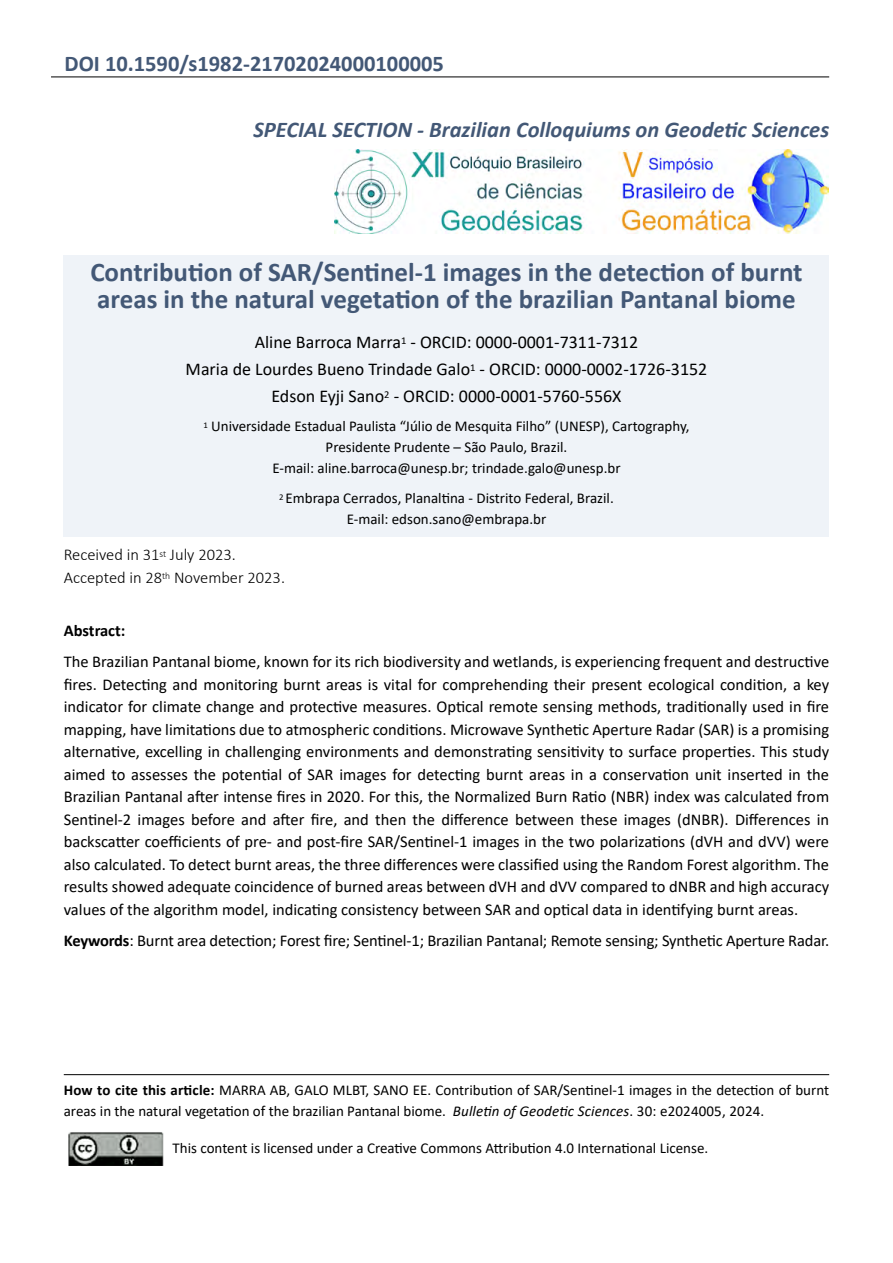
<style>
.page{position:relative;width:893px;height:1263px;background:#fff}
.page>*{position:absolute;margin:0;border:0;box-sizing:border-box;transform-origin:0 0}
.t1{font:700 27px/27px "Calibri";color:#435876}
.t2{font:italic 700 22.5px "Calibri";color:#435876}
.t3{font:700 22.5px "Calibri";color:#435876}
.t4{font:18px/27px "Calibri";color:#000;text-align:center}
.t5{font:16.5px/22.5px "Calibri";letter-spacing:-.01em;color:#000;text-align:justify}
.t6{font:300 16.5px/22.5px "Calibri";color:#000}
.t7{font:700 16.5px "Calibri";color:#000}
.t8{font:15px/21px "Calibri";color:#000;text-align:center}
.s1{font-weight:700}
.s2{font-style:italic}
</style>
<div class="page">
<hr style="left:64px;top:1074px;width:765px;height:1px;background:#000">
<div style="left:64px;top:255px;width:765px;height:281px;background:#eff3f8"></div>
<hr style="left:51px;top:77px;width:778px;height:1px;background:#000">
<img style="left:68px;top:1132px;width:96px;height:33px">
<img style="left:334px;top:149px;width:495px;height:84px">
<h2 class="t3" style="left:65px;top:48px;width:381px">DOI 10.1590/s1982-21702024000100005</h2>
<h2 class="t2" style="left:253px;top:113px;width:577px">SPECIAL SECTION - Brazilian Colloquiums on Geodetic Sciences</h2>
<h1 class="t1" style="left:90px;top:258px;width:714px">Contribution of SAR/Sentinel-1 images in the detection of burnt areas in the natural vegetation of the brazilian Pantanal biome</h1>
<p class="t4" style="left:186px;top:328px;width:523px">Aline Barroca Marra<sup>1</sup> - ORCID: 0000-0001-7311-7312<br>Maria de Lourdes Bueno Trindade Galo<sup>1</sup> - ORCID: 0000-0002-1726-3152<br>Edson Eyji Sano<sup>2</sup> - ORCID: 0000-0001-5760-556X</p>
<p class="t8" style="left:203px;top:415px;width:488px"><sup>1</sup> Universidade Estadual Paulista “Júlio de Mesquita Filho” (UNESP), Cartography,<br>Presidente Prudente – São Paulo, Brazil.<br>E-mail: aline.barroca@unesp.br; trindade.galo@unesp.br</p>
<p class="t8" style="left:279px;top:487px;width:336px"><sup>2</sup> Embrapa Cerrados, Planaltina - Distrito Federal, Brazil.<br>E-mail: edson.sano@embrapa.br</p>
<p class="t6" style="left:64px;top:543px;width:223px">Received in 31<sup>st</sup> July 2023.<br>Accepted in 28<sup>th</sup> November 2023.</p>
<p class="t7" style="left:64px;top:619px;width:63px">Abstract:</p>
<p class="t5" style="left:64px;top:650px;width:767px">The Brazilian Pantanal biome, known for its rich biodiversity and wetlands, is experiencing frequent and destructive fires. Detecting and monitoring burnt areas is vital for comprehending their present ecological condition, a key indicator for climate change and protective measures. Optical remote sensing methods, traditionally used in fire mapping, have limitations due to atmospheric conditions. Microwave Synthetic Aperture Radar (SAR) is a promising alternative, excelling in challenging environments and demonstrating sensitivity to surface properties. This study aimed to assesses the potential of SAR images for detecting burnt areas in a conservation unit inserted in the Brazilian Pantanal after intense fires in 2020. For this, the Normalized Burn Ratio (NBR) index was calculated from Sentinel-2 images before and after fire, and then the difference between these images (dNBR). Differences in backscatter coefficients of pre- and post-fire SAR/Sentinel-1 images in the two polarizations (dVH and dVV) were also calculated. To detect burnt areas, the three differences were classified using the Random Forest algorithm. The results showed adequate coincidence of burned areas between dVH and dVV compared to dNBR and high accuracy values of the algorithm model, indicating consistency between SAR and optical data in identifying burnt areas.</p>
<p class="t5" style="left:64px;top:929px;width:767px"><span class="s1">Keywords</span>: Burnt area detection; Forest fire; Sentinel-1; Brazilian Pantanal; Remote sensing; Synthetic Aperture Radar.</p>
<p class="t8" style="left:64px;top:1079px;width:767px;text-align:left"><span class="s1">How to cite this article:</span> MARRA AB, GALO MLBT, SANO EE. Contribution of SAR/Sentinel-1 images in the detection of burnt areas in the natural vegetation of the brazilian Pantanal biome. <span class="s2">Bulletin of Geodetic Sciences</span>. 30: e2024005, 2024.</p>
<p class="t8" style="left:173px;top:1137px;width:537px">This content is licensed under a Creative Commons Attribution 4.0 International License.</p>
</div>
